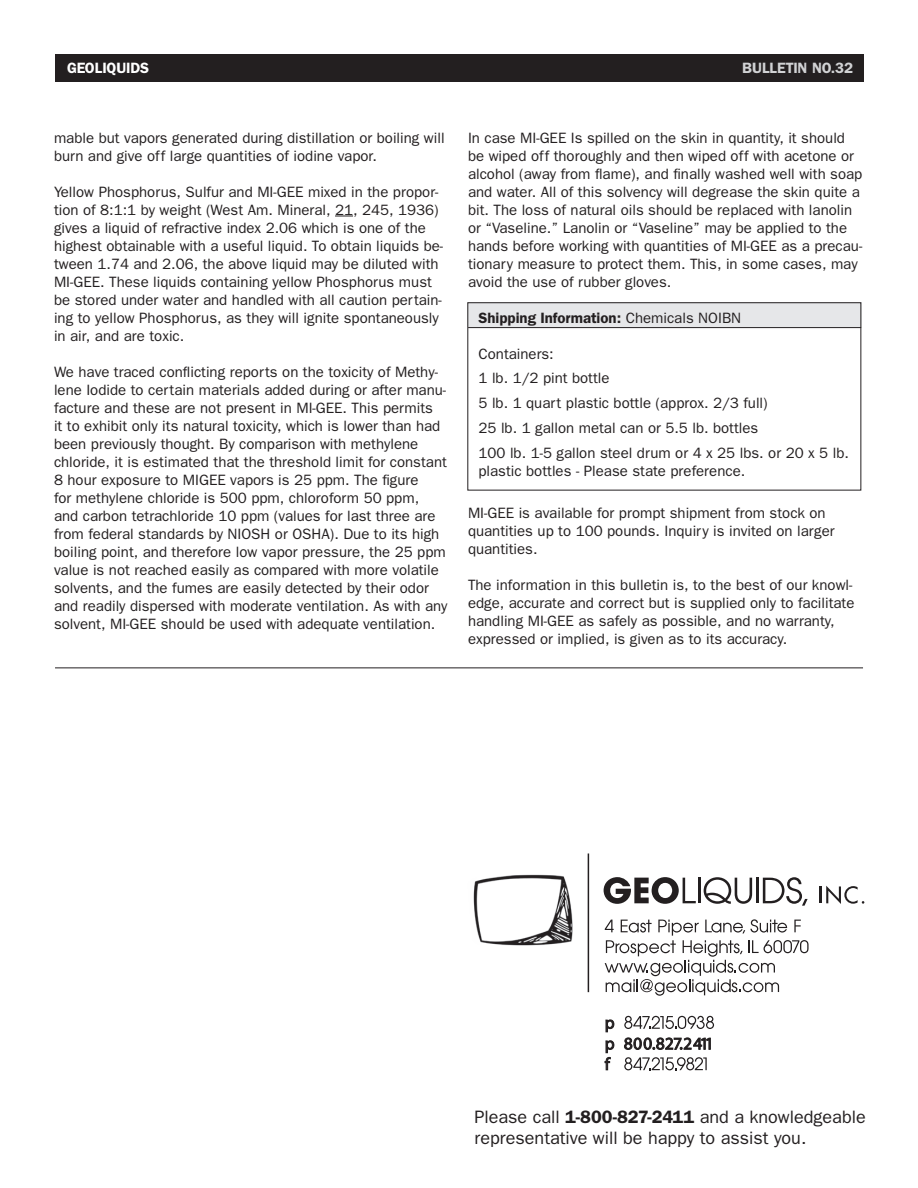
<style>
.page{position:relative;width:918px;height:1188px;background:#fff}
.page>*{position:absolute;margin:0;border:0;box-sizing:border-box;transform-origin:0 0}
.t1{font:18px "Franklin Gothic";color:#231f20}
.t2{font:15px/18px "Franklin Gothic";color:#231f20}
.t3{font:600 15px "Franklin Gothic";color:#231f20}
.t4{font:600 15px "Franklin Gothic";color:#d1d2d4}
.t5{font:600 15px "Franklin Gothic";letter-spacing:-.01em;color:#fff}
.s1{font-weight:400}
.s2{font-weight:600}
</style>
<div class="page">
<div style="left:56px;top:54px;width:808px;height:27px;background:#231f20"></div>
<div style="left:467px;top:303px;width:394px;height:24px;background:#e6e7e9"></div>
<div style="left:467px;top:302px;width:394px;height:188px;border:1px solid #231f20"></div>
<hr style="left:468px;top:327px;width:393px;height:1px;background:#231f20">
<svg style="left:335px;top:216px;width:18px;height:1px"></svg>
<hr style="left:55px;top:668px;width:808px;height:1px;background:#231f20">
<svg style="left:604px;top:877px;width:92px;height:27px"></svg>
<hr style="left:698px;top:878px;width:2px;height:25px;background:#231f20">
<svg style="left:704px;top:877px;width:48px;height:27px"></svg>
<hr style="left:756px;top:878px;width:3px;height:25px;background:#231f20">
<svg style="left:763px;top:877px;width:45px;height:29px"></svg>
<svg style="left:820px;top:886px;width:44px;height:18px"></svg>
<svg style="left:605px;top:919px;width:204px;height:77px"></svg>
<svg style="left:624px;top:1016px;width:90px;height:13px"></svg>
<svg style="left:624px;top:1037px;width:87px;height:13px"></svg>
<svg style="left:604px;top:1019px;width:10px;height:51px"></svg>
<svg style="left:624px;top:1057px;width:83px;height:13px"></svg>
<hr style="left:588px;top:853px;width:1px;height:139px;background:#231f20">
<img style="left:473px;top:874px;width:100px;height:72px">
<p class="t5" style="left:67px;top:59px;width:84px">GEOLIQUIDS</p>
<p class="t4" style="left:742px;top:59px;width:112px">BULLETIN NO.32</p>
<p class="t2" style="left:54px;top:129px;width:392px">mable but vapors generated during distillation or boiling will burn and give off large quantities of iodine vapor.</p>
<p class="t2" style="left:54px;top:183px;width:391px">Yellow Phosphorus, Sulfur and MI-GEE mixed in the propor&shy;tion of 8:1:1 by weight (West Am. Mineral, 21, 245, 1936) gives a liquid of refractive index 2.06 which is one of the highest obtainable with a useful liquid. To obtain liquids be&shy;tween 1.74 and 2.06, the above liquid may be diluted with MI-GEE. These liquids containing yellow Phosphorus must be stored under water and handled with all caution pertain&shy;ing to yellow Phosphorus, as they will ignite spontaneously in air, and are toxic.</p>
<p class="t2" style="left:54px;top:363px;width:395px">We have traced conflicting reports on the toxicity of Methy&shy;lene Iodide to certain materials added during or after manu&shy;facture and these are not present in MI-GEE. This permits<br>it to exhibit only its natural toxicity, which is lower than had been previously thought. By comparison with methylene chloride, it is estimated that the threshold limit for constant 8 hour exposure to MIGEE vapors is 25 ppm. The figure<br>for methylene chloride is 500 ppm, chloroform 50 ppm,<br>and carbon tetrachloride 10 ppm (values for last three are from federal standards by NIOSH or OSHA). Due to its high boiling point, and therefore low vapor pressure, the 25 ppm value is not reached easily as compared with more volatile solvents, and the fumes are easily detected by their odor and readily dispersed with moderate ventilation. As with any solvent, MI-GEE should be used with adequate ventilation.</p>
<p class="t2" style="left:468px;top:129px;width:396px">In case MI-GEE Is spilled on the skin in quantity, it should be wiped off thoroughly and then wiped off with acetone or alcohol (away from flame), and finally washed well with soap and water. All of this solvency will degrease the skin quite a bit. The loss of natural oils should be replaced with lanolin or “Vaseline.” Lanolin or “Vaseline” may be applied to the hands before working with quantities of MI-GEE as a precau&shy;tionary measure to protect them. This, in some cases, may avoid the use of rubber gloves.</p>
<p class="t3" style="left:478px;top:308px;width:264px">Shipping Information: <span class="s1">Chemicals NOIBN</span></p>
<p class="t2" style="left:478px;top:345px;width:77px">Containers:</p>
<p class="t2" style="left:478px;top:369px;width:133px">1 lb. 1/2 pint bottle</p>
<p class="t2" style="left:478px;top:394px;width:291px">5 lb. 1 quart plastic bottle (approx. 2/3 full)</p>
<p class="t2" style="left:478px;top:419px;width:281px">25 lb. 1 gallon metal can or 5.5 lb. bottles</p>
<p class="t2" style="left:478px;top:444px;width:372px">100 lb. 1-5 gallon steel drum or 4 x 25 lbs. or 20 x 5 lb. plastic bottles - Please state preference.</p>
<p class="t2" style="left:468px;top:504px;width:368px">MI-GEE is available for prompt shipment from stock on quantities up to 100 pounds. Inquiry is invited on larger quantities.</p>
<p class="t2" style="left:468px;top:576px;width:388px">The information in this bulletin is, to the best of our knowl&shy;edge, accurate and correct but is supplied only to facilitate handling MI-GEE as safely as possible, and no warranty, expressed or implied, is given as to its accuracy.</p>
<p class="t1" style="left:474px;top:1106px;width:393px">Please call <span class="s2">1-800-827-2411</span> and a knowledgeable</p>
<p class="t1" style="left:474px;top:1128px;width:334px">representative will be happy to assist you.</p>
</div>
